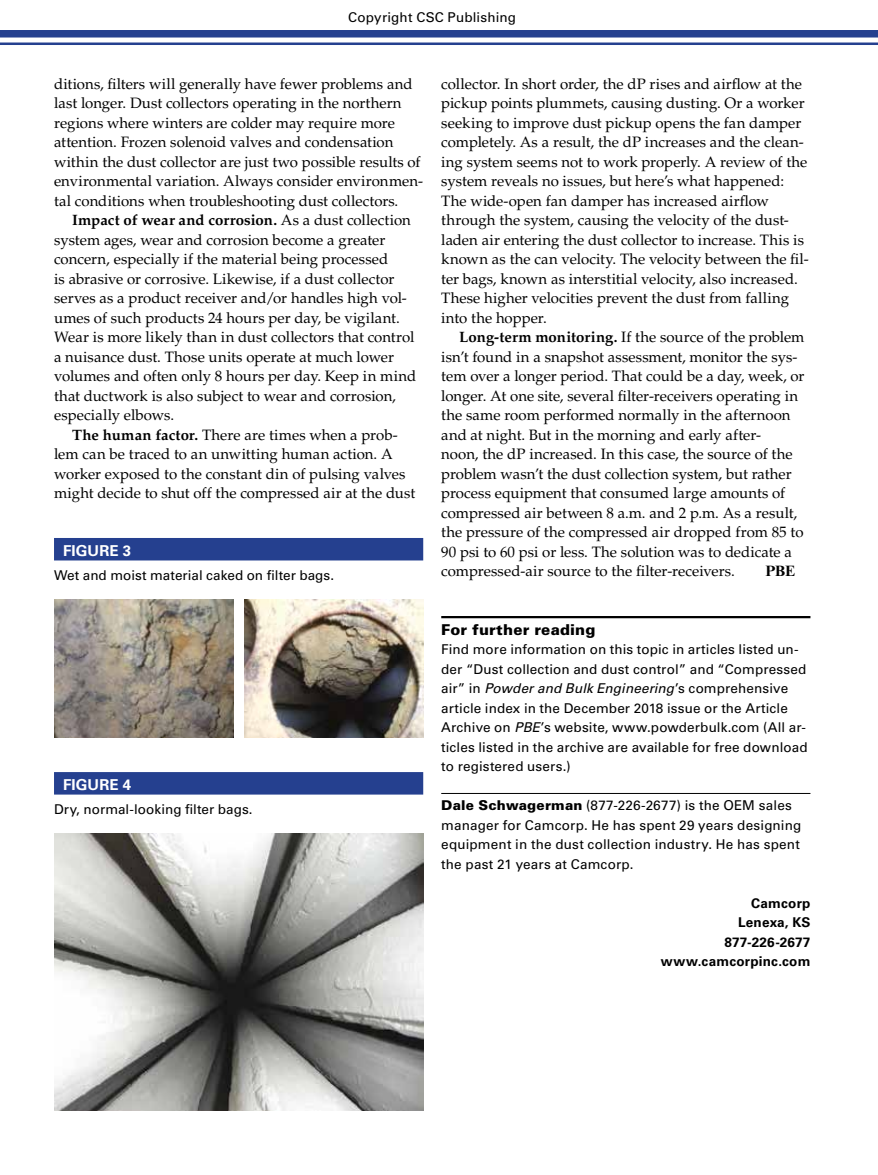
<style>
.page{position:relative;width:878px;height:1175px;background:#fff}
.page>*{position:absolute;margin:0;border:0;box-sizing:border-box;transform-origin:0 0}
.t1{font:15px/19.5px "Palatino LT Std";color:#000}
.t2{font:900 15px "Univers LT Std";letter-spacing:.01em;color:#000}
.t3{font:700 15px "Univers LT Std";letter-spacing:.01em;color:#fff}
.t4{font:700 15px "Times New Roman MT Std";color:#000}
.t5{font:13.5px/19.5px "Univers LT Std";letter-spacing:.01em;color:#000}
.t6{font:700 13.5px/19.5px "Univers LT Std";letter-spacing:.015em;color:#000;text-align:right}
.s1{font-weight:700}
.s2{font-style:italic}
.s3{font-weight:900}
</style>
<div class="page">
<div style="left:0;top:30px;width:878px;height:8px;background:#25408f"></div>
<hr style="left:0;top:42px;width:878px;height:3px;background:#25408f">
<hr style="left:441px;top:616px;width:369px;height:2px;background:#000">
<hr style="left:441px;top:793px;width:369px;height:1px;background:#000">
<img style="left:244px;top:599px;width:179px;height:139px">
<img style="left:54px;top:599px;width:179px;height:139px">
<div style="left:54px;top:538px;width:369px;height:22px;background:#25408f"></div>
<img style="left:54px;top:833px;width:369px;height:277px">
<div style="left:54px;top:772px;width:369px;height:22px;background:#25408f"></div>
<p class="t5" style="left:348px;top:8px;width:169px">Copyright CSC Publishing</p>
<p class="t1" style="left:54px;top:74px;width:370px">ditions, filters will generally have fewer problems and last longer. Dust collectors operating in the northern regions where winters are colder may require more attention. Frozen solenoid valves and condensation within the dust collector are just two possible results of environmental variation. Always consider environmen&shy;tal conditions when troubleshooting dust collectors.</p>
<p class="t1" style="left:54px;top:210px;width:364px;text-indent:18px"><span class="s1">Impact of wear and corrosion.</span> As a dust collection system ages, wear and corrosion become a greater concern, especially if the material being processed<br>is abrasive or corrosive. Likewise, if a dust collector serves as a product receiver and/or handles high vol&shy;umes of such products 24 hours per day, be vigilant.<br>Wear is more likely than in dust collectors that control a nuisance dust. Those units operate at much lower volumes and often only 8 hours per day. Keep in mind that ductwork is also subject to wear and corrosion, especially elbows.</p>
<p class="t1" style="left:54px;top:425px;width:363px;text-indent:18px"><span class="s1">The human factor.</span> There are times when a prob&shy;lem can be traced to an unwitting human action. A worker exposed to the constant din of pulsing valves might decide to shut off the compressed air at the dust</p>
<p class="t3" style="left:63px;top:542px;width:70px">FIGURE 3</p>
<p class="t5" style="left:54px;top:565px;width:282px">Wet and moist material caked on filter bags.</p>
<p class="t3" style="left:63px;top:776px;width:70px">FIGURE 4</p>
<p class="t5" style="left:54px;top:799px;width:200px">Dry, normal-looking filter bags.</p>
<p class="t1" style="left:441px;top:74px;width:369px">collector. In short order, the dP rises and airflow at the pickup points plummets, causing dusting. Or a worker seeking to improve dust pickup opens the fan damper completely. As a result, the dP increases and the clean&shy;ing system seems not to work properly. A review of the system reveals no issues, but here’s what happened:<br>The wide-open fan damper has increased airflow through the system, causing the velocity of the dust&shy;laden air entering the dust collector to increase. This is known as the can velocity. The velocity between the fil&shy;ter bags, known as interstitial velocity, also increased.<br>These higher velocities prevent the dust from falling into the hopper.</p>
<p class="t1" style="left:441px;top:327px;width:365px;text-indent:18px"><span class="s1">Long-term monitoring.</span> If the source of the problem isn’t found in a snapshot assessment, monitor the sys&shy;tem over a longer period. That could be a day, week, or longer. At one site, several filter-receivers operating in the same room performed normally in the afternoon and at night. But in the morning and early after-<br>noon, the dP increased. In this case, the source of the problem wasn’t the dust collection system, but rather process equipment that consumed large amounts of compressed air between 8 a.m. and 2 p.m. As a result, the pressure of the compressed air dropped from 85 to 90 psi to 60 psi or less. The solution was to dedicate a compressed-air source to the filter-receivers.</p>
<p class="t4" style="left:765px;top:562px;width:31px">PBE</p>
<p class="t2" style="left:441px;top:620px;width:156px">For further reading</p>
<p class="t5" style="left:441px;top:640px;width:368px">Find more information on this topic in articles listed un&shy;der “Dust collection and dust control” and “Compressed air” in <span class="s2">Powder and Bulk Engineering</span>’s comprehensive article index in the December 2018 issue or the Article Archive on <span class="s2">PBE</span>’s website, www.powderbulk.com (All ar&shy;ticles listed in the archive are available for free download to registered users.)</p>
<p class="t5" style="left:441px;top:796px;width:361px"><span class="s3">Dale Schwagerman</span> (877-226-2677) is the OEM sales manager for Camcorp. He has spent 29 years designing equipment in the dust collection industry. He has spent the past 21 years at Camcorp.</p>
<p class="t6" style="left:661px;top:893px;width:151px">Camcorp<br>Lenexa, KS<br>877-226-2677 www.camcorpinc.com</p>
</div>
